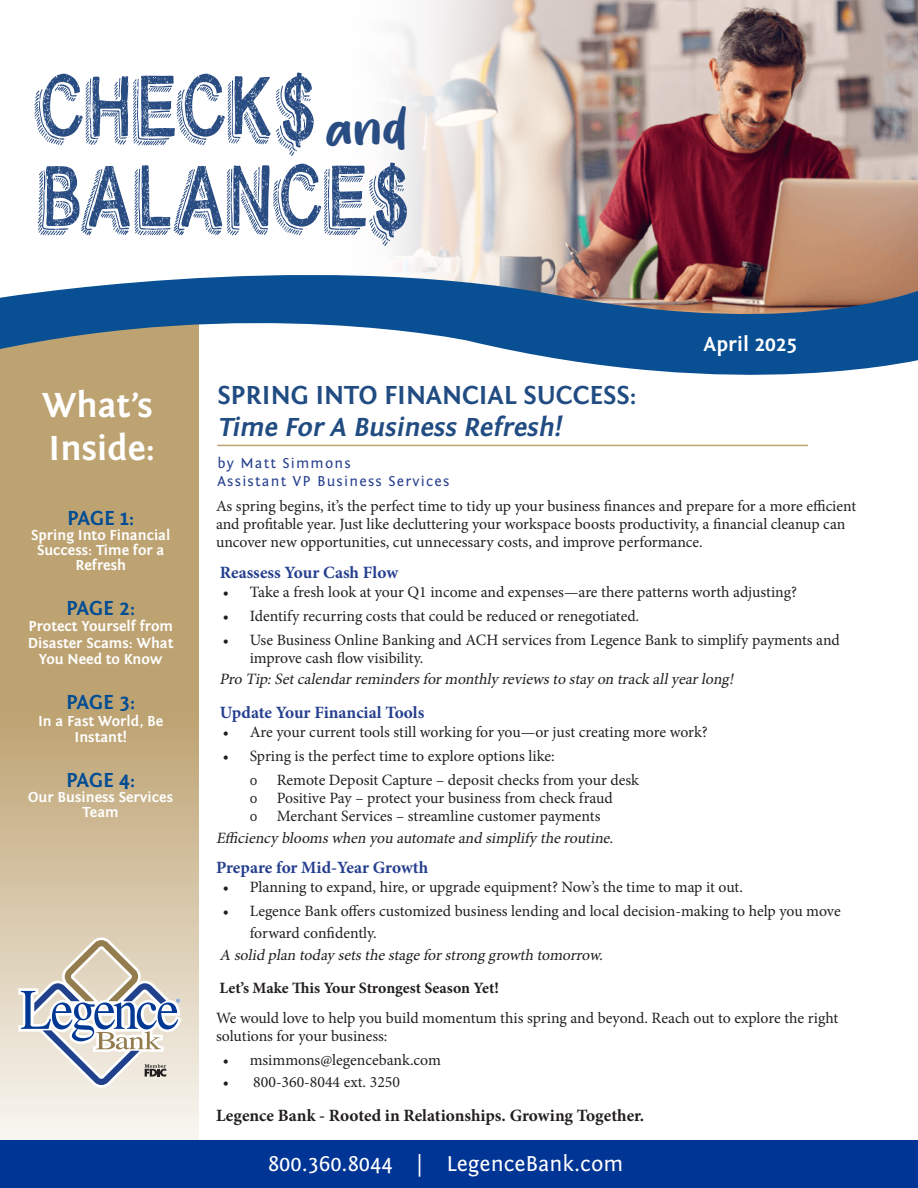
<style>
.page{position:relative;width:918px;height:1188px;background:#fff}
.page>*{position:absolute;margin:0;border:0;box-sizing:border-box;transform-origin:0 0}
.t1{font:98.55px/90px "Bite Chalk";color:#294c82}
.t2{font:52.2px "Girls Story";color:#294c82;scale:.96 1}
.t3{font:700 36px "Fontin Sans";color:#fff}
.t4{font:700 27px "Fontin Sans";color:#214c82}
.t5{font:italic 700 27px "Fontin Sans";color:#214c82}
.t6{font:22.5px "Fontin Sans";color:#fff}
.t7{font:700 21px "Fontin Sans";color:#014d94}
.t8{font:700 21px "Fontin Sans";color:#fff}
.t9{font:700 17.25px "Minion Pro";color:#253f8e}
.t10{font:700 17.25px "Minion Pro";color:#231f20}
.t11{font:15.75px/18px "Minion Pro";letter-spacing:-.005em;color:#231f20}
.t12{font:italic 15.75px "Minion Pro";color:#231f20}
.t13{font:700 15.75px "Minion Pro";color:#231f20}
.t14{font:700 15px/15px "Fontin Sans";color:#fff;text-align:center}
.t15{font:15px "Fontin Sans";letter-spacing:.08em;color:#253f8e}
</style>
<div class="page">
<img style="left:632px;top:0;width:286px;height:248px">
<img style="left:393px;top:0;width:239px;height:248px">
<svg style="left:0;top:406px;width:199px;height:735px;background:#c9b38c"></svg>
<div style="left:0;top:1141px;width:918px;height:47px;background:#003595"></div>
<svg style="left:0;top:248px;width:918px;height:158px"></svg>
<svg style="left:18px;top:937px;width:164px;height:151px"></svg>
<hr style="left:217px;top:445px;width:591px;height:1px;background:#bea372">
<p class="t1" style="left:36px;top:65px;width:377px">CHECK$<br>BALANCE$</p>
<p class="t2" style="left:325px;top:92px;width:87px">and</p>
<p class="t3" style="left:42px;top:386px;width:113px">What’s</p>
<p class="t3" style="left:49px;top:429px;width:108px">Inside:</p>
<p class="t4" style="left:217px;top:380px;width:421px">SPRING INTO FINANCIAL SUCCESS:</p>
<p class="t5" style="left:217px;top:412px;width:351px">Time For A Business Refresh!</p>
<p class="t15" style="left:217px;top:455px;width:135px">by Matt Simmons</p>
<p class="t15" style="left:217px;top:473px;width:234px">Assistant VP Business Services</p>
<p class="t8" style="left:704px;top:332px;width:95px">April 2025</p>
<p class="t7" style="left:67px;top:506px;width:69px">PAGE 1:</p>
<p class="t14" style="left:31px;top:527px;width:141px">Spring Into Financial<br>Success: Time for a<br>Refresh</p>
<p class="t7" style="left:66px;top:596px;width:71px">PAGE 2:</p>
<p class="t14" style="left:28px;top:618px;width:147px;line-height:16.5px">Protect Yourself from<br>Disaster Scams: What<br>You Need to Know</p>
<p class="t7" style="left:66px;top:691px;width:71px">PAGE 3:</p>
<p class="t14" style="left:38px;top:713px;width:127px;line-height:16.5px">In a Fast World, Be<br>Instant!</p>
<p class="t7" style="left:66px;top:769px;width:71px">PAGE 4:</p>
<p class="t14" style="left:28px;top:790px;width:146px">Our Business Services<br>Team</p>
<p class="t11" style="left:216px;top:497px;width:642px">As spring begins, it’s the perfect time to tidy up your business finances and prepare for a more efficient and profitable year. Just like decluttering your workspace boosts productivity, a financial cleanup can uncover new opportunities, cut unnecessary costs, and improve performance.</p>
<p class="t9" style="left:220px;top:560px;width:180px">Reassess Your Cash Flow</p>
<p class="t11" style="left:223px;top:583px;width:576px">• Take a fresh look at your Q1 income and expenses—are there patterns worth adjusting?</p>
<p class="t11" style="left:223px;top:607px;width:418px">• Identify recurring costs that could be reduced or renegotiated.</p>
<p class="t11" style="left:250px;top:631px;width:592px;text-indent:-27px">• Use Business Online Banking and ACH services from Legence Bank to simplify payments and improve cash flow visibility.</p>
<p class="t12" style="left:220px;top:669px;width:519px">Pro Tip:Setcalendarremindersformonthly reviewsto stay on track allyearlong!</p>
<p class="t9" style="left:220px;top:701px;width:206px">Update Your Financial Tools</p>
<p class="t11" style="left:223px;top:723px;width:487px">• Are your current tools still working for you—or just creating more work?</p>
<p class="t11" style="left:223px;top:747px;width:333px">• Spring is the perfect time to explore options like:</p>
<p class="t11" style="left:277px;top:771px;width:364px">Remote Deposit Capture – deposit checks from your desk</p>
<p class="t11" style="left:277px;top:789px;width:338px">Positive Pay – protect your business from check fraud</p>
<p class="t11" style="left:277px;top:807px;width:325px">Merchant Services – streamline customer payments</p>
<p class="t12" style="left:216px;top:827px;width:402px">Efficiency bloomswhen you automateand simplify theroutine.</p>
<p class="t9" style="left:216px;top:856px;width:214px">Prepare for Mid-Year Growth</p>
<p class="t11" style="left:223px;top:878px;width:522px">• Planning to expand, hire, or upgrade equipment? Now’s the time to map it out.</p>
<p class="t11" style="left:250px;top:900px;width:593px;line-height:21.8px;text-indent:-27px">• Legence Bank offers customized business lending and local decision-making to help you move forward confidently.</p>
<p class="t12" style="left:220px;top:944px;width:388px">A solid plan today setsthestageforstrong growth tomorrow.</p>
<p class="t13" style="left:219px;top:977px;width:281px">Let’s Make This Your Strongest Season Yet!</p>
<p class="t11" style="left:216px;top:1009px;width:624px">We would love to help you build momentum this spring and beyond. Reach out to explore the right solutions for your business:</p>
<p class="t11" style="left:223px;top:1051px;width:220px">• msimmons@legencebank.com</p>
<p class="t11" style="left:223px;top:1073px;width:179px">• 800-360-8044 ext. 3250</p>
<p class="t10" style="left:216px;top:1103px;width:430px">Legence Bank - Rooted in Relationships. Growing Together.</p>
<p class="t6" style="left:268px;top:1151px;width:357px">800.360.8044 | LegenceBank.com</p>
</div>
